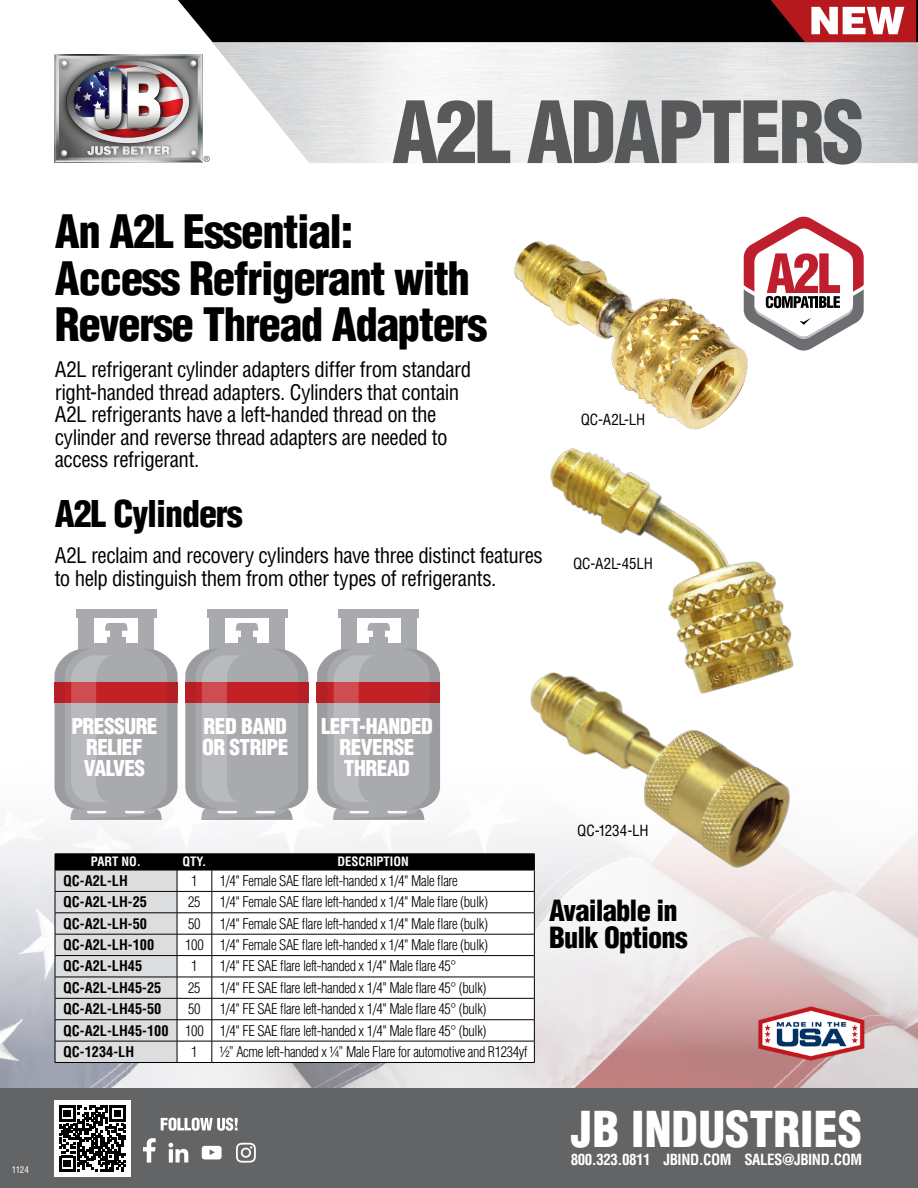
<style>
.page{position:relative;width:918px;height:1188px;background:#fff}
.page>*{position:absolute;margin:0;border:0;box-sizing:border-box;transform-origin:0 0}
.t1{font:900 condensed 83.55px "Helvetica LT Std";letter-spacing:-.035em;color:#58595b}
.t2{font:900 condensed 48.3px "Helvetica LT Std";color:#fff}
.t3{font:900 condensed 45px/46.5px "Helvetica LT Std";letter-spacing:-.03em;color:#000}
.t4{font:900 condensed 36px "Helvetica LT Std";letter-spacing:-.03em;color:#000}
.t5{font:900 condensed 28.5px/27px "Helvetica LT Std";letter-spacing:-.03em;color:#000}
.t6{font:900 condensed 21.3px/21.3px "Helvetica LT Std";letter-spacing:-.025em;color:#fff;text-align:center}
.t7{font:condensed 21px/22.5px "Helvetica LT Std";letter-spacing:-.025em;color:#000}
.t8{font:700 condensed 15px "Helvetica LT Std";letter-spacing:-.03em;color:#fff}
.t9{font:condensed 15px "Helvetica LT Std";letter-spacing:-.005em;color:#000}
.t10{font:300 condensed 14.4px/21.5px "Helvetica LT Std";letter-spacing:-.025em;color:#000;text-align:justify}
.t11{font:700 condensed 14.4px "Helvetica LT Std";color:#000}
.t12{font:700 condensed 12.6px "Helvetica LT Std";color:#fff}
.t13{font:condensed 9px "Helvetica LT Std";color:#fff}
.s1{font-weight:700}
</style>
<div class="page">
<img style="left:0;top:730px;width:918px;height:359px">
<div style="left:0;top:1089px;width:918px;height:99px;background:#636466"></div>
<svg style="left:54px;top:54px;width:156px;height:108px;background:#aa9fa1"></svg>
<img style="left:57px;top:70px;width:49px;height:64px">
<img style="left:504px;top:793px;width:311px;height:133px">
<img style="left:514px;top:241px;width:230px;height:82px">
<img style="left:440px;top:323px;width:467px;height:470px">
<svg style="left:744px;top:216px;width:120px;height:135px"></svg>
<div style="left:54px;top:1100px;width:77px;height:77px;background:#fff"></div>
<svg style="left:59px;top:1105px;width:66px;height:67px"></svg>
<svg style="left:143px;top:1138px;width:13px;height:25px"></svg>
<svg style="left:202px;top:1146px;width:20px;height:13px"></svg>
<svg style="left:168px;top:1143px;width:20px;height:20px"></svg>
<svg style="left:236px;top:1143px;width:20px;height:20px"></svg>
<svg style="left:161px;top:1118px;width:77px;height:13px"></svg>
<img style="left:757px;top:1006px;width:109px;height:57px">
<svg style="left:178px;top:0;width:740px;height:42px;background:#291717"></svg>
<hr style="left:212px;top:1062px;width:323px;height:1px;background:#000">
<hr style="left:55px;top:1062px;width:122px;height:1px;background:#000">
<hr style="left:177px;top:1062px;width:35px;height:1px;background:#000">
<svg style="left:55px;top:854px;width:480px;height:208px"></svg>
<hr style="left:212px;top:870px;width:323px;height:1px;background:#000">
<div style="left:76px;top:609px;width:81px;height:9px;background:#a8aaad"></div>
<div style="left:81px;top:644px;width:71px;height:6px;background:#a8aaad"></div>
<div style="left:78px;top:612px;width:16px;height:45px;background:#a8aaad"></div>
<div style="left:138px;top:612px;width:16px;height:45px;background:#a8aaad"></div>
<div style="left:110px;top:629px;width:12px;height:24px;background:#a8aaad"></div>
<svg style="left:105px;top:623px;width:23px;height:8px"></svg>
<div style="left:107px;top:638px;width:18px;height:15px;background:#a8aaad"></div>
<svg style="left:55px;top:649px;width:123px;height:171px;background:#b09ea1"></svg>
<div style="left:207px;top:609px;width:81px;height:9px;background:#a8aaad"></div>
<div style="left:211px;top:644px;width:72px;height:6px;background:#a8aaad"></div>
<div style="left:209px;top:612px;width:16px;height:45px;background:#a8aaad"></div>
<div style="left:269px;top:612px;width:16px;height:45px;background:#a8aaad"></div>
<div style="left:241px;top:629px;width:12px;height:24px;background:#a8aaad"></div>
<svg style="left:236px;top:623px;width:22px;height:8px"></svg>
<div style="left:238px;top:638px;width:18px;height:15px;background:#a8aaad"></div>
<svg style="left:185px;top:649px;width:123px;height:171px;background:#b09ea1"></svg>
<div style="left:338px;top:609px;width:81px;height:9px;background:#a8aaad"></div>
<div style="left:343px;top:644px;width:72px;height:6px;background:#a8aaad"></div>
<div style="left:341px;top:612px;width:15px;height:45px;background:#a8aaad"></div>
<div style="left:401px;top:612px;width:16px;height:45px;background:#a8aaad"></div>
<div style="left:373px;top:629px;width:12px;height:24px;background:#a8aaad"></div>
<svg style="left:367px;top:623px;width:23px;height:8px"></svg>
<div style="left:370px;top:638px;width:18px;height:15px;background:#a8aaad"></div>
<svg style="left:317px;top:649px;width:123px;height:171px;background:#b09ea1"></svg>
<h1 class="t1" style="left:392px;top:80px;width:474px">A2L ADAPTERS</h1>
<h3 class="t3" style="left:55px;top:208px;width:434px">An A2L Essential:<br>Access Refrigerant with<br>Reverse Thread Adapters</h3>
<h3 class="t7" style="left:55px;top:358px;width:418px">A2L refrigerant cylinder adapters differ from standard right-handed thread adapters. Cylinders that contain A2L refrigerants have a left-handed thread on the cylinder and reverse thread adapters are needed to access refrigerant.</h3>
<h3 class="t4" style="left:55px;top:491px;width:190px">A2L Cylinders</h3>
<h3 class="t7" style="left:55px;top:544px;width:490px">A2L reclaim and recovery cylinders have three distinct features to help distinguish them from other types of refrigerants.</h3>
<p class="t9" style="left:581px;top:410px;width:66px">QC-A2L-LH</p>
<p class="t9" style="left:573px;top:554px;width:81px">QC-A2L-45LH</p>
<p class="t13" style="left:12px;top:1164px;width:19px">1124</p>
<h3 class="t6" style="left:71px;top:715px;width:88px">PRESSURE<br>RELIEF<br>VALVES</h3>
<h3 class="t6" style="left:202px;top:715px;width:88px;text-align:left">RED BAND<br>OR STRIPE</h3>
<h3 class="t6" style="left:321px;top:715px;width:113px">LEFT-HANDED<br>REVERSE<br>THREAD</h3>
<p class="t12" style="left:91px;top:854px;width:52px">PART NO.</p>
<p class="t12" style="left:183px;top:854px;width:25px">QTY.</p>
<p class="t12" style="left:337px;top:854px;width:73px">DESCRIPTION</p>
<p class="t11" style="left:63px;top:872px;width:66px">QC-A2L-LH</p>
<p class="t10" style="left:191px;top:870px;width:8px">1</p>
<p class="t10" style="left:220px;top:870px;width:239px">1/4" Female SAE flare left-handed x 1/4" Male flare</p>
<p class="t11" style="left:63px;top:893px;width:85px">QC-A2L-LH-25</p>
<p class="t10" style="left:188px;top:891px;width:14px">25</p>
<p class="t10" style="left:220px;top:891px;width:270px">1/4" Female SAE flare left-handed x 1/4" Male flare (bulk)</p>
<p class="t11" style="left:63px;top:914px;width:85px">QC-A2L-LH-50</p>
<p class="t10" style="left:188px;top:913px;width:14px">50</p>
<p class="t10" style="left:220px;top:913px;width:270px">1/4" Female SAE flare left-handed x 1/4" Male flare (bulk)</p>
<p class="t11" style="left:63px;top:936px;width:93px">QC-A2L-LH-100</p>
<p class="t10" style="left:185px;top:934px;width:305px">100 1/4" Female SAE flare left-handed x 1/4" Male flare (bulk)</p>
<p class="t11" style="left:63px;top:957px;width:81px">QC-A2L-LH45</p>
<p class="t10" style="left:191px;top:955px;width:8px">1</p>
<p class="t10" style="left:220px;top:955px;width:238px">1/4" FE SAE flare left-handed x 1/4" Male flare 45°</p>
<p class="t11" style="left:63px;top:979px;width:100px">QC-A2L-LH45-25</p>
<p class="t10" style="left:188px;top:977px;width:14px">25</p>
<p class="t10" style="left:220px;top:977px;width:268px">1/4" FE SAE flare left-handed x 1/4" Male flare 45° (bulk)</p>
<p class="t11" style="left:63px;top:1000px;width:100px">QC-A2L-LH45-50</p>
<p class="t10" style="left:188px;top:998px;width:14px">50</p>
<p class="t10" style="left:63px;top:998px;width:425px;text-indent:157px">1/4" FE SAE flare left-handed x 1/4" Male flare 45° (bulk)<br><span class="s1">QC-A2L-LH45-100</span> 100 1/4" FE SAE flare left-handed x 1/4" Male flare 45° (bulk)<br><span class="s1">QC-1234-LH</span></p>
<p class="t10" style="left:191px;top:1041px;width:8px">1</p>
<p class="t10" style="left:220px;top:1041px;width:309px">½” Acme left-handed x ¼” Male Flare for automotive and R1234yf</p>
<p class="t9" style="left:577px;top:821px;width:73px">QC-1234-LH</p>
<h3 class="t5" style="left:549px;top:897px;width:140px">Available in<br>Bulk Options</h3>
<h2 class="t2" style="left:571px;top:1099px;width:293px">JB INDUSTRIES</h2>
<p class="t8" style="left:571px;top:1150px;width:293px">800.323.0811 JBIND.COM SALES@JBIND.COM</p>
</div>
